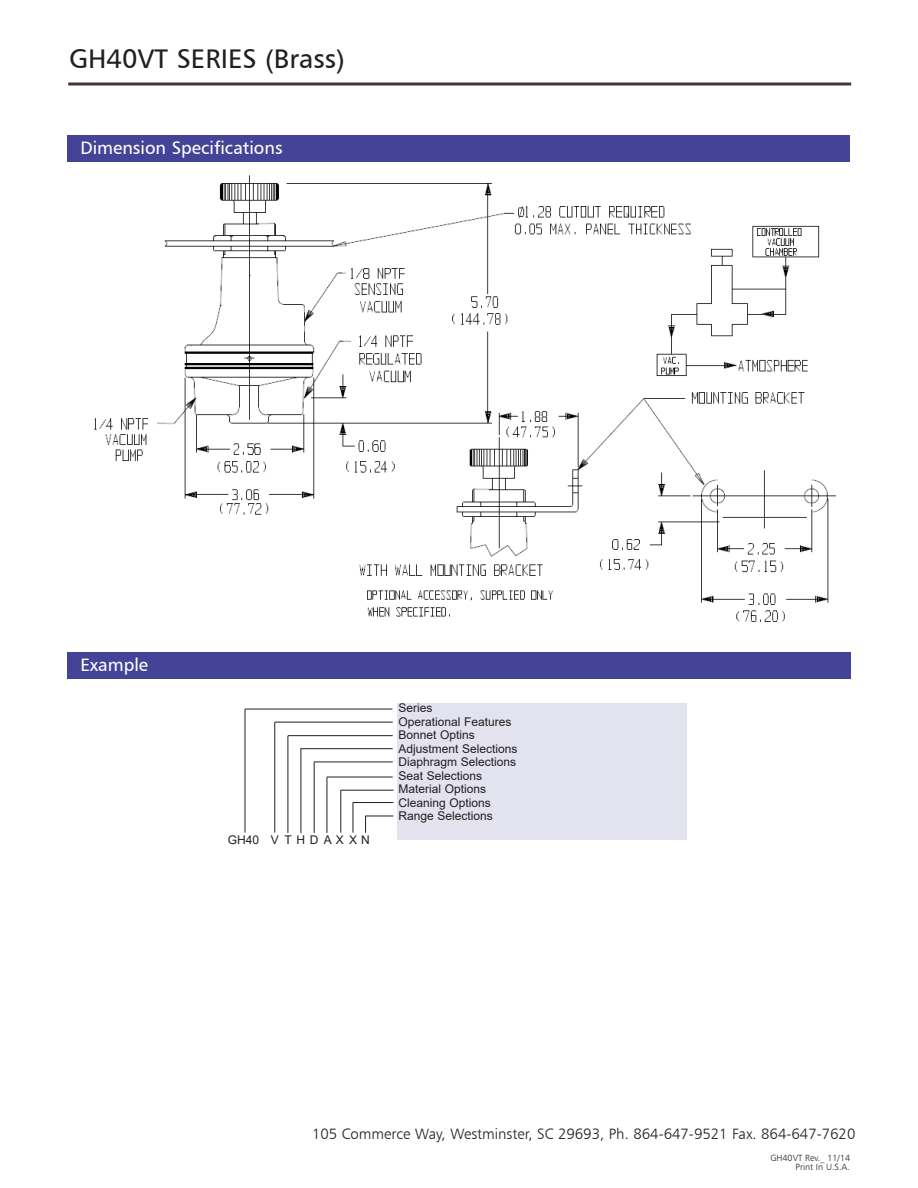
<style>
.page{position:relative;width:918px;height:1188px;background:#fff}
.page>*{position:absolute;margin:0;border:0;box-sizing:border-box;transform-origin:0 0}
.t1{font:27px "Humanist 777 BT Roman B";color:#231f20}
.t2{font:18px "Humanist 777 BT Roman B";color:#fff}
.t3{font:15px "Humanist 777 BT Light B";color:#231f20}
.t4{font:12px/13.5px "Arial";color:#231f20}
.t5{font:12px "Arial";letter-spacing:.365em;color:#231f20}
.t6{font:9px/9px "Humanist 777 BT Light B";color:#231f20;text-align:right}
</style>
<div class="page">
<hr style="left:68px;top:82px;width:783px;height:3px;background:#453637">
<div style="left:67px;top:652px;width:784px;height:27px;background:#434497"></div>
<img style="left:94px;top:175px;width:742px;height:447px">
<div style="left:68px;top:135px;width:782px;height:27px;background:#434497"></div>
<div style="left:397px;top:703px;width:290px;height:137px;background:#e3e3f0"></div>
<hr style="left:245px;top:709px;width:147px;height:1px;background:#231f20">
<hr style="left:245px;top:709px;width:1px;height:124px;background:#231f20">
<hr style="left:275px;top:722px;width:118px;height:1px;background:#231f20">
<hr style="left:288px;top:735px;width:105px;height:1px;background:#231f20">
<hr style="left:274px;top:722px;width:1px;height:111px;background:#231f20">
<hr style="left:314px;top:762px;width:79px;height:1px;background:#231f20">
<hr style="left:300px;top:748px;width:93px;height:1px;background:#231f20">
<hr style="left:327px;top:777px;width:66px;height:1px;background:#231f20">
<hr style="left:327px;top:777px;width:1px;height:56px;background:#231f20">
<hr style="left:288px;top:736px;width:1px;height:97px;background:#231f20">
<hr style="left:301px;top:749px;width:1px;height:84px;background:#231f20">
<hr style="left:314px;top:762px;width:1px;height:71px;background:#231f20">
<hr style="left:341px;top:790px;width:53px;height:1px;background:#231f20">
<hr style="left:340px;top:790px;width:1px;height:43px;background:#231f20">
<hr style="left:353px;top:802px;width:40px;height:1px;background:#231f20">
<hr style="left:353px;top:802px;width:1px;height:31px;background:#231f20">
<svg style="left:365px;top:816px;width:28px;height:17px"></svg>
<h1 class="t1" style="left:69px;top:42px;width:277px">GH40VT SERIES (Brass)</h1>
<h2 class="t2" style="left:80px;top:137px;width:204px">Dimension Specifications</h2>
<h2 class="t2" style="left:80px;top:654px;width:69px">Example</h2>
<p class="t5" style="left:228px;top:833px;width:143px">GH40 VTHDAXXN</p>
<p class="t4" style="left:398px;top:701px;width:121px">Series<br>Operational Features<br>Bonnet Optins<br>Adjustment Selections<br>Diaphragm Selections<br>Seat Selections<br>Material Options<br>Cleaning Options<br>Range Selections</p>
<p class="t3" style="left:312px;top:1125px;width:545px">105 Commerce Way, Westminster, SC 29693, Ph. 864-647-9521 Fax. 864-647-7620</p>
<p class="t6" style="left:770px;top:1153px;width:81px">GH40VT Rev._ 11/14<br>Print In U.S.A.</p>
</div>
